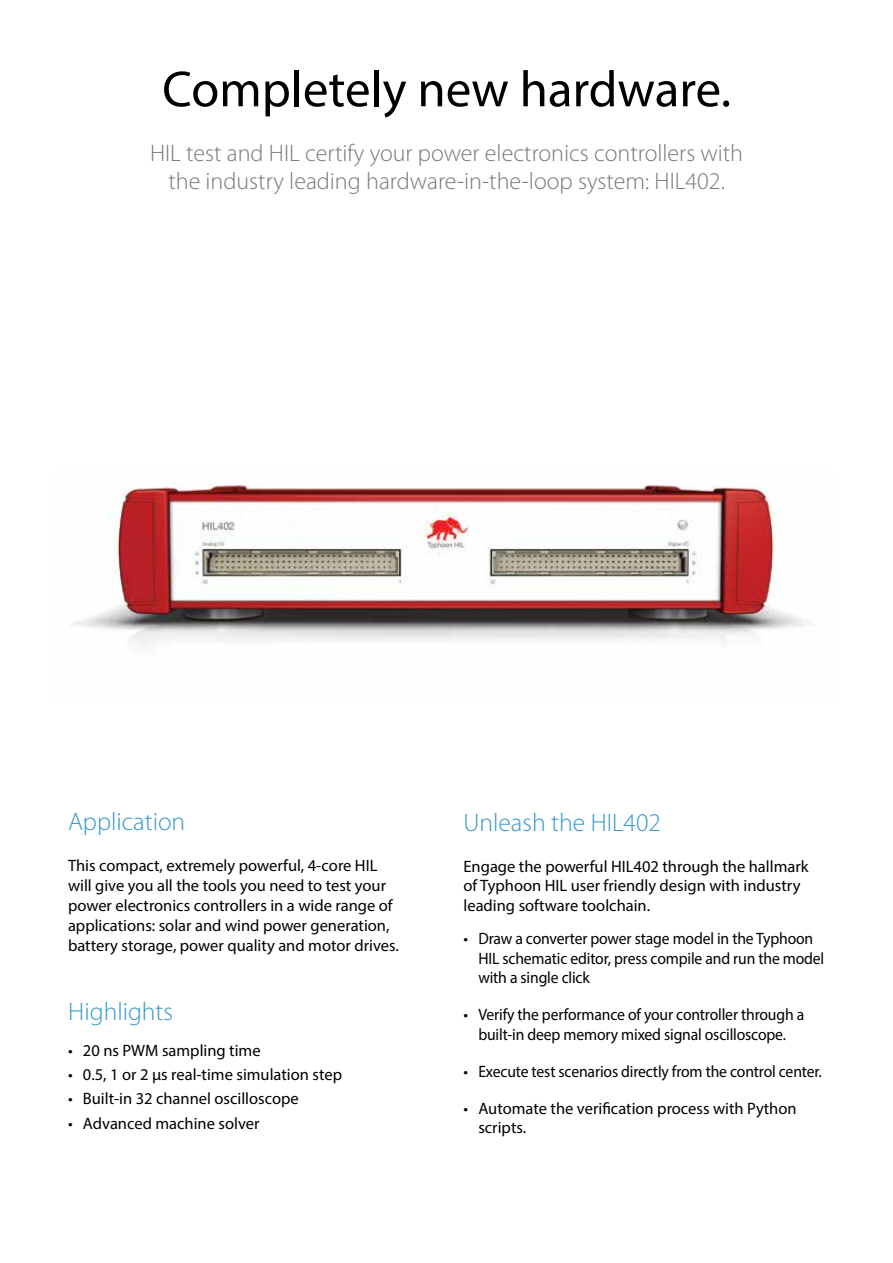
<style>
.page{position:relative;width:893px;height:1263px;background:#fff}
.page>*{position:absolute;margin:0;border:0;box-sizing:border-box;transform-origin:0 0}
.t1{font:51px "Myriad Pro";color:#000}
.t2{font:300 25.5px "Myriad Pro";color:#3698ca}
.t3{font:300 24px/28.8px "Myriad Pro";color:#77787b;text-align:center}
.t4{font:16.5px/19.8px "Myriad Pro";color:#000}
</style>
<div class="page">
<img style="left:74px;top:485px;width:735px;height:160px">
<h1 class="t1" style="left:162px;top:58px;width:570px">Completely new hardware.</h1>
<h3 class="t3" style="left:150px;top:139px;width:595px">HIL test and HIL certify your power electronics controllers with the industry leading hardware-in-the-loop system: HIL402.</h3>
<h2 class="t2" style="left:68px;top:808px;width:119px">Application</h2>
<p class="t4" style="left:68px;top:856px;width:332px">This compact, extremely powerful, 4-core HIL will give you all the tools you need to test your power electronics controllers in a wide range of applications: solar and wind power generation, battery storage, power quality and motor drives.</p>
<h2 class="t2" style="left:68px;top:997px;width:106px">Highlights</h2>
<p class="t4" style="left:68px;top:1040px;width:194px">• 20 ns PWM sampling time</p>
<p class="t4" style="left:68px;top:1065px;width:276px">• 0.5, 1 or 2 μs real-time simulation step</p>
<p class="t4" style="left:68px;top:1089px;width:232px">• Built-in 32 channel oscilloscope</p>
<p class="t4" style="left:68px;top:1113px;width:193px">• Advanced machine solver</p>
<h2 class="t2" style="left:463px;top:808px;width:199px">Unleash the HIL402</h2>
<p class="t4" style="left:463px;top:856px;width:347px">Engage the powerful HIL402 through the hallmark of Typhoon HIL user friendly design with industry leading software toolchain.</p>
<p class="t4" style="left:478px;top:928px;width:347px;text-indent:-15px">• Draw a converter power stage model in the Typhoon<br>HIL schematic editor, press compile and run the model with a single click</p>
<p class="t4" style="left:463px;top:1004px;width:342px;text-align:center">• Verify the performance of your controller through a built-in deep memory mixed signal oscilloscope.</p>
<p class="t4" style="left:463px;top:1061px;width:360px">• Execute test scenarios directly from the control center.</p>
<p class="t4" style="left:478px;top:1098px;width:320px;text-indent:-15px">• Automate the verification process with Python scripts.</p>
</div>
